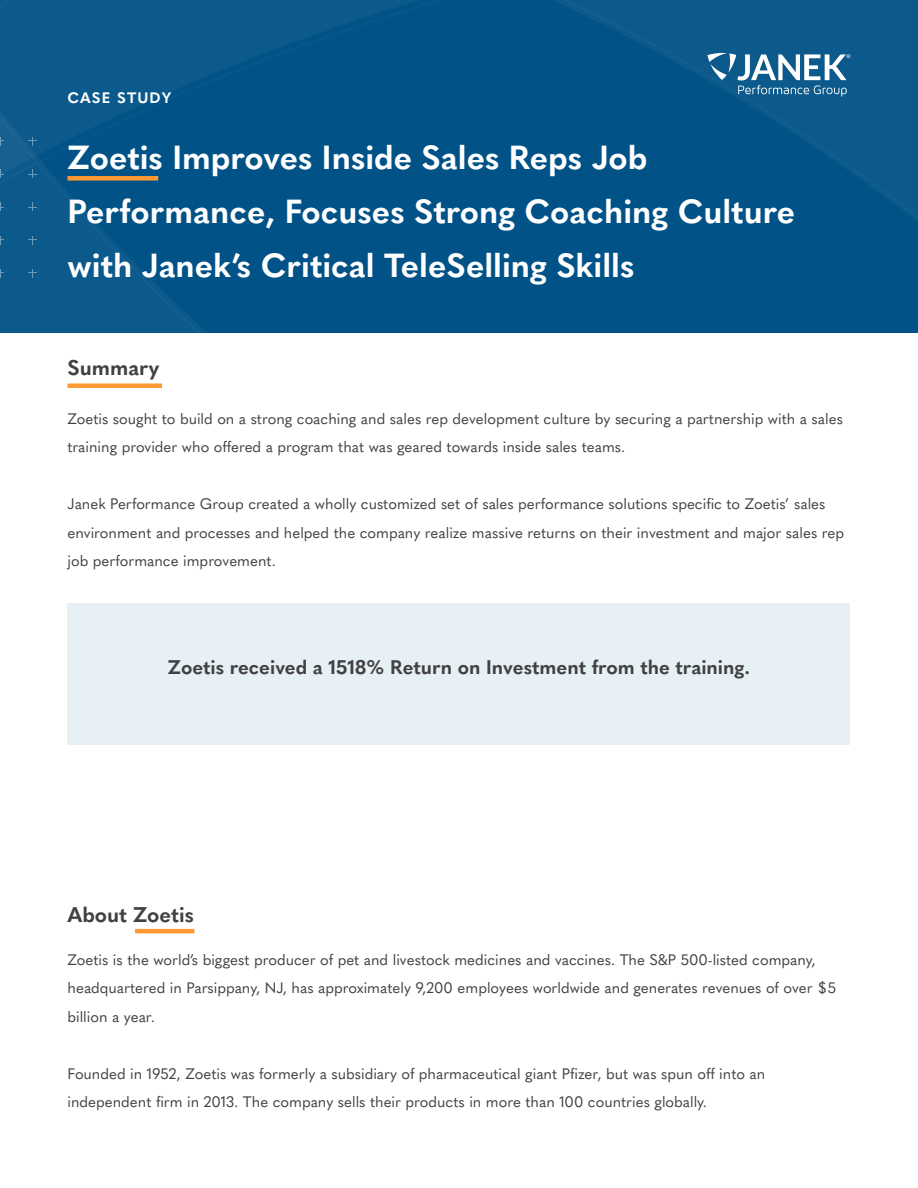
<style>
.page{position:relative;width:918px;height:1188px;background:#fff}
.page>*{position:absolute;margin:0;border:0;box-sizing:border-box;transform-origin:0 0}
.t1{font:700 33px/54px "Quasimoda";color:#fff}
.t2{font:700 21px "Quasimoda";color:#414143}
.t3{font:700 19.5px "Quasimoda";color:#414143}
.t4{font:15px/28.5px "Quasimoda";color:#414143}
.t5{font:700 15px "Quasimoda";letter-spacing:.075em;color:#fff}
</style>
<div class="page">
<svg style="left:0;top:0;width:286px;height:333px;background:#065689"></svg>
<svg style="left:286px;top:0;width:632px;height:333px;background:#025387"></svg>
<svg style="left:29px;top:137px;width:8px;height:8px"></svg>
<svg style="left:29px;top:170px;width:8px;height:8px"></svg>
<svg style="left:29px;top:203px;width:8px;height:8px"></svg>
<svg style="left:29px;top:236px;width:8px;height:8px"></svg>
<svg style="left:29px;top:269px;width:8px;height:8px"></svg>
<svg style="left:0;top:137px;width:4px;height:8px"></svg>
<svg style="left:0;top:170px;width:4px;height:8px"></svg>
<svg style="left:0;top:203px;width:4px;height:8px"></svg>
<svg style="left:0;top:236px;width:4px;height:8px"></svg>
<svg style="left:0;top:269px;width:4px;height:8px"></svg>
<div style="left:68px;top:604px;width:782px;height:141px;background:#e6f0f5"></div>
<div style="left:68px;top:176px;width:90px;height:5px;background:#f93"></div>
<div style="left:68px;top:383px;width:94px;height:5px;background:#f93"></div>
<hr style="left:135px;top:929px;width:59px;height:4px;background:#f93">
<svg style="left:707px;top:53px;width:143px;height:44px"></svg>
<p class="t5" style="left:68px;top:86px;width:105px">CASE STUDY</p>
<p class="t1" style="left:68px;top:128px;width:729px">Zoetis Improves Inside Sales Reps Job<br>Performance, Focuses Strong Coaching Culture with Janek’s Critical TeleSelling Skills</p>
<p class="t2" style="left:68px;top:351px;width:94px">Summary</p>
<p class="t4" style="left:68px;top:403px;width:777px">Zoetis sought to build on a strong coaching and sales rep development culture by securing a partnership with a sales training provider who offered a program that was geared towards inside sales teams.</p>
<p class="t4" style="left:68px;top:488px;width:778px">Janek Performance Group created a wholly customized set of sales performance solutions specific to Zoetis’ sales environment and processes and helped the company realize massive returns on their investment and major sales rep job performance improvement.</p>
<p class="t3" style="left:168px;top:652px;width:584px">Zoetis received a 1518% Return on Investment from the training.</p>
<p class="t2" style="left:68px;top:898px;width:128px">About Zoetis</p>
<p class="t4" style="left:68px;top:944px;width:770px">Zoetis is the world’s biggest producer of pet and livestock medicines and vaccines. The S&amp;P 500-listed company, headquartered in Parsippany, NJ, has approximately 9,200 employees worldwide and generates revenues of over $5 billion a year.</p>
<p class="t4" style="left:68px;top:1058px;width:699px">Founded in 1952, Zoetis was formerly a subsidiary of pharmaceutical giant Pfizer, but was spun off into an independent firm in 2013. The company sells their products in more than 100 countries globally.</p>
</div>
